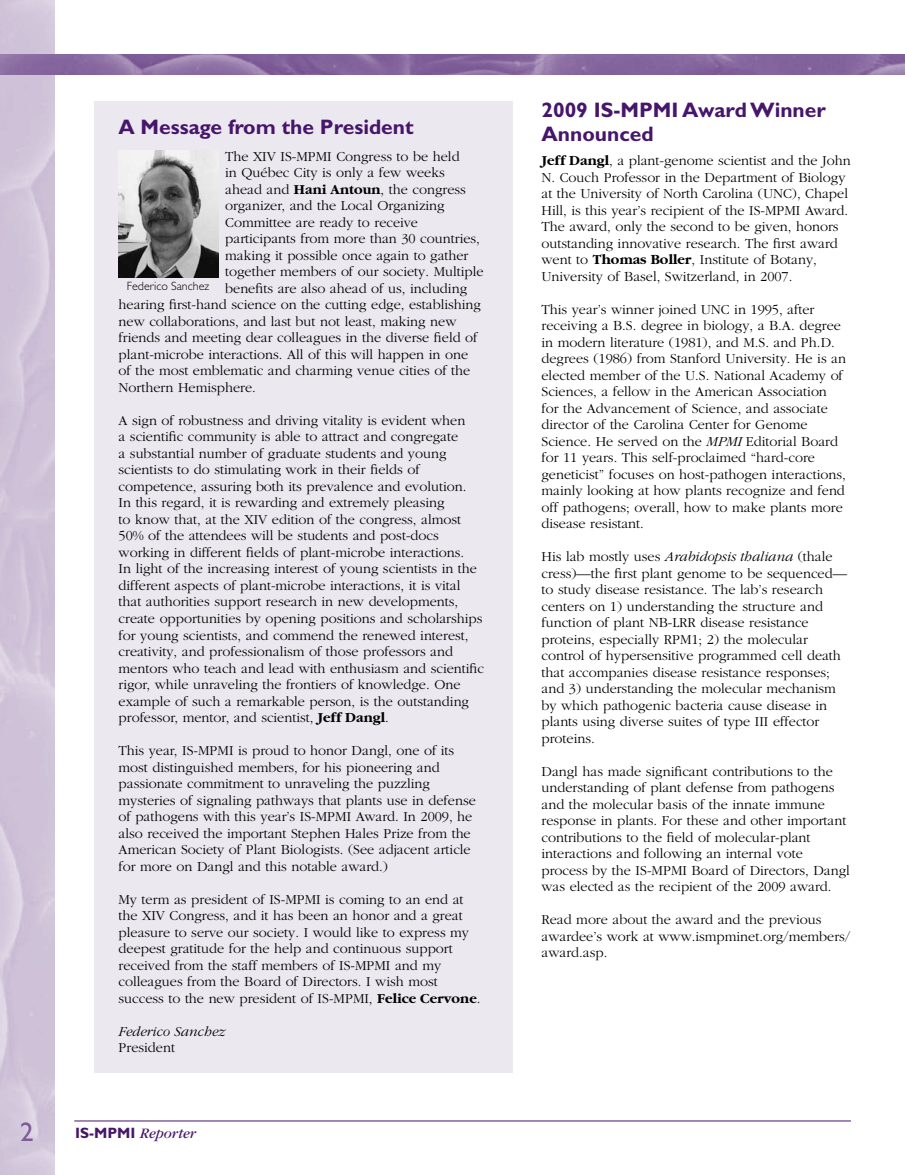
<style>
.page{position:relative;width:905px;height:1175px;background:#fff}
.page>*{position:absolute;margin:0;border:0;box-sizing:border-box;transform-origin:0 0}
.t1{font:27px "Gill Sans";color:#7d5c97}
.t2{font:700 21px/24px "Gill Sans";color:#46166b}
.t3{font:italic 15px "Garamond";color:#46166b}
.t4{font:300 14.25px/16.5px "Garamond";color:#000}
.t5{font:italic 300 14.25px "Garamond";color:#000}
.t6{font:300 12px "Gill Sans";color:#000}
.s1{font-weight:700}
.s2{font-family:"Gill Sans";font-weight:700;font-style:normal}
.s3{font-style:italic}
</style>
<div class="page">
<img style="left:0;top:0;width:54px;height:1174px">
<img style="left:0;top:54px;width:904px;height:20px">
<hr style="left:74px;top:1120px;width:776px;height:1px;background:#46166b">
<div style="left:94px;top:101px;width:419px;height:972px;background:#ece8f0"></div>
<img style="left:118px;top:150px;width:100px;height:128px">
<h2 class="t2" style="left:118px;top:115px;width:297px">A Message from the President</h2>
<p class="t4" style="left:225px;top:148px;width:236px">The XIV IS-MPMI Congress to be held</p>
<p class="t4" style="left:225px;top:165px;width:221px">in Québec City is only a few weeks</p>
<p class="t4" style="left:225px;top:181px;width:242px">ahead and <span class="s1">Hani Antoun</span>, the congress</p>
<p class="t4" style="left:225px;top:198px;width:221px">organizer, and the Local Organizing</p>
<p class="t4" style="left:225px;top:214px;width:194px">Committee are ready to receive</p>
<p class="t4" style="left:225px;top:231px;width:256px">participants from more than 30 countries,</p>
<p class="t4" style="left:225px;top:247px;width:245px">making it possible once again to gather</p>
<p class="t4" style="left:225px;top:264px;width:260px">together members of our society. Multiple</p>
<p class="t4" style="left:225px;top:280px;width:243px">benefits are also ahead of us, including</p>
<p class="t4" style="left:118px;top:297px;width:364px">hearing first-hand science on the cutting edge, establishing</p>
<p class="t4" style="left:118px;top:313px;width:339px">new collaborations, and last but not least, making new</p>
<p class="t4" style="left:118px;top:330px;width:360px">friends and meeting dear colleagues in the diverse field of</p>
<p class="t4" style="left:118px;top:346px;width:351px">plant-microbe interactions. All of this will happen in one</p>
<p class="t4" style="left:118px;top:363px;width:353px">of the most emblematic and charming venue cities of the</p>
<p class="t4" style="left:118px;top:379px;width:139px">Northern Hemisphere.</p>
<p class="t4" style="left:118px;top:412px;width:367px">A sign of robustness and driving vitality is evident when<br>a scientific community is able to attract and congregate<br>a substantial number of graduate students and young scientists to do stimulating work in their fields of competence, assuring both its prevalence and evolution.<br>In this regard, it is rewarding and extremely pleasing<br>to know that, at the XIV edition of the congress, almost 50% of the attendees will be students and post-docs working in different fields of plant-microbe interactions.<br>In light of the increasing interest of young scientists in the different aspects of plant-microbe interactions, it is vital that authorities support research in new developments, create opportunities by opening positions and scholarships for young scientists, and commend the renewed interest, creativity, and professionalism of those professors and mentors who teach and lead with enthusiasm and scientific rigor, while unraveling the frontiers of knowledge. One example of such a remarkable person, is the outstanding professor, mentor, and scientist, <span class="s1">Jeff Dangl</span>.</p>
<p class="t4" style="left:118px;top:742px;width:359px">This year, IS-MPMI is proud to honor Dangl, one of its most distinguished members, for his pioneering and passionate commitment to unraveling the puzzling mysteries of signaling pathways that plants use in defense of pathogens with this year’s IS-MPMI Award. In 2009, he also received the important Stephen Hales Prize from the American Society of Plant Biologists. (See adjacent article for more on Dangl and this notable award.)</p>
<p class="t4" style="left:118px;top:891px;width:363px">My term as president of IS-MPMI is coming to an end at the XIV Congress, and it has been an honor and a great pleasure to serve our society. I would like to express my deepest gratitude for the help and continuous support received from the staff members of IS-MPMI and my colleagues from the Board of Directors. I wish most success to the new president of IS-MPMI, <span class="s1">Felice Cervone</span>.</p>
<p class="t5" style="left:118px;top:1023px;width:108px">Federico Sanchez</p>
<p class="t4" style="left:118px;top:1039px;width:58px">President</p>
<p class="t6" style="left:127px;top:279px;width:84px">Federico Sanchez</p>
<h1 class="t1" style="left:20px;top:1116px;width:15px">2</h1>
<p class="t3" style="left:75px;top:1125px;width:123px"><span class="s2">IS-MPMI</span> Reporter</p>
<h2 class="t2" style="left:541px;top:98px;width:286px">2009 IS-MPMI Award Winner<br>Announced</h2>
<p class="t4" style="left:541px;top:153px;width:310px"><span class="s1">Jeff Dangl</span>, a plant-genome scientist and the John N. Couch Professor in the Department of Biology at the University of North Carolina (UNC), Chapel Hill, is this year’s recipient of the IS-MPMI Award.<br>The award, only the second to be given, honors outstanding innovative research. The first award went to <span class="s1">Thomas Boller</span>, Institute of Botany, University of Basel, Switzerland, in 2007.</p>
<p class="t4" style="left:541px;top:301px;width:306px">This year’s winner joined UNC in 1995, after receiving a B.S. degree in biology, a B.A. degree in modern literature (1981), and M.S. and Ph.D. degrees (1986) from Stanford University. He is an elected member of the U.S. National Academy of Sciences, a fellow in the American Association for the Advancement of Science, and associate director of the Carolina Center for Genome Science. He served on the <span class="s3">MPMI</span> Editorial Board for 11 years. This self-proclaimed “hard-core geneticist” focuses on host-pathogen interactions, mainly looking at how plants recognize and fend off pathogens; overall, how to make plants more disease resistant.</p>
<p class="t4" style="left:541px;top:549px;width:307px">His lab mostly uses <span class="s3">Arabidopsis thaliana</span> (thale cress)—the first plant genome to be sequenced— to study disease resistance. The lab’s research centers on 1) understanding the structure and function of plant NB-LRR disease resistance proteins, especially RPM1; 2) the molecular control of hypersensitive programmed cell death that accompanies disease resistance responses; and 3) understanding the molecular mechanism by which pathogenic bacteria cause disease in plants using diverse suites of type III effector proteins.</p>
<p class="t4" style="left:541px;top:763px;width:310px">Dangl has made significant contributions to the understanding of plant defense from pathogens and the molecular basis of the innate immune response in plants. For these and other important contributions to the field of molecular-plant interactions and following an internal vote process by the IS-MPMI Board of Directors, Dangl was elected as the recipient of the 2009 award.</p>
<p class="t4" style="left:541px;top:912px;width:310px">Read more about the award and the previous awardee’s work at www.ismpminet.org/members/ award.asp.</p>
</div>
